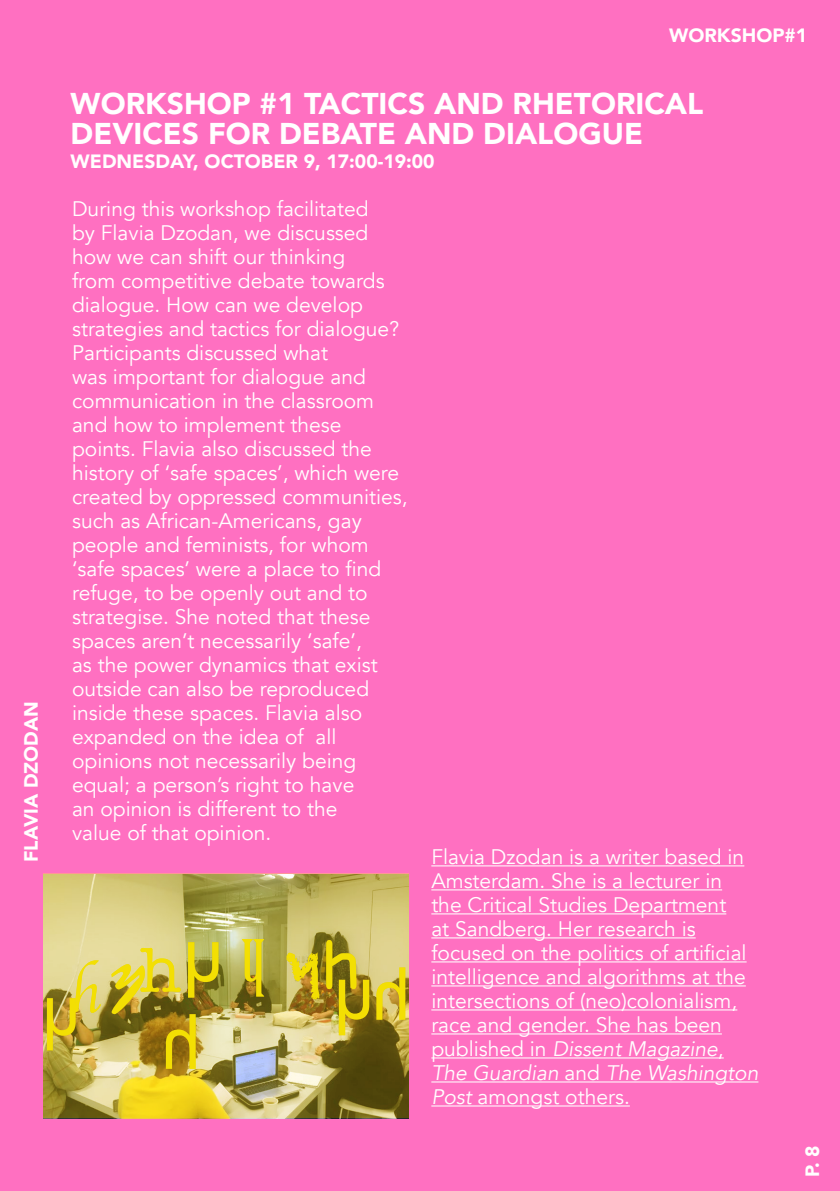
<style>
.page{position:relative;width:840px;height:1191px;background:#fff}
.page>*{position:absolute;margin:0;border:0;box-sizing:border-box;transform-origin:0 0}
.koptekst{font:900 30px "Avenir";color:#fff}
.brood_tekst{font:21px/24px "Avenir";color:#fff}
.quotes{font:21px/24px "Avenir";color:#fff}
.quotes-2{font:italic 21px/24px "Avenir";color:#fff}
.Subkop{font:900 19.2px "Avenir";color:#fff}
.hoofdstuk_klein{font:900 19.2px "Avenir";color:#fff}
.s1{font-style:italic}
.s2{font-style:normal}
</style>
<div class="page">
<div style="left:0;top:0;width:839px;height:1191px;background:#ff70c1"></div>
<img style="left:44px;top:873px;width:364px;height:245px">
<hr style="left:431px;top:865px;width:313px;height:1px;background:#fff">
<hr style="left:431px;top:889px;width:290px;height:1px;background:#fff">
<hr style="left:431px;top:913px;width:295px;height:1px;background:#fff">
<hr style="left:431px;top:937px;width:264px;height:1px;background:#fff">
<hr style="left:431px;top:961px;width:315px;height:1px;background:#fff">
<hr style="left:431px;top:985px;width:314px;height:1px;background:#fff">
<hr style="left:431px;top:1009px;width:306px;height:1px;background:#fff">
<hr style="left:431px;top:1033px;width:290px;height:1px;background:#fff">
<hr style="left:431px;top:1057px;width:292px;height:1px;background:#fff">
<hr style="left:431px;top:1081px;width:327px;height:1px;background:#fff">
<hr style="left:431px;top:1105px;width:198px;height:1px;background:#fff">
<p class="hoofdstuk_klein" style="left:15px;top:862px;width:163px;rotate:-90deg">FLAVIA DZODAN</p>
<p class="hoofdstuk_klein" style="left:668px;top:19px;width:140px">WORKSHOP#1</p>
<p class="koptekst" style="left:71px;top:77px;width:634px">WORKSHOP #1 TACTICS AND RHETORICAL</p>
<p class="koptekst" style="left:71px;top:107px;width:573px">DEVICES FOR DEBATE AND DIALOGUE</p>
<p class="Subkop" style="left:71px;top:145px;width:365px">WEDNESDAY, OCTOBER 9, 17:00-19:00</p>
<p class="brood_tekst" style="left:72px;top:197px;width:337px">During this workshop facilitated<br>by Flavia Dzodan, we discussed how we can shift our thinking<br>from competitive debate towards dialogue. How can we develop strategies and tactics for dialogue?<br>Participants discussed what<br>was important for dialogue and communication in the classroom and how to implement these points. Flavia also discussed the history of ‘safe spaces’, which were created by oppressed communities, such as African-Americans, gay people and feminists, for whom ‘safe spaces’ were a place to find refuge, to be openly out and to strategise. She noted that these spaces aren’t necessarily ‘safe’,<br>as the power dynamics that exist outside can also be reproduced inside these spaces. Flavia also expanded on the idea of all opinions not necessarily being equal; a person’s right to have</p>
<p class="brood_tekst" style="left:72px;top:797px;width:267px">an opinion is different to the</p>
<p class="brood_tekst" style="left:72px;top:821px;width:201px">value of that opinion.</p>
<p class="quotes" style="left:431px;top:845px;width:316px">Flavia Dzodan is a writer based in<br>Amsterdam. She is a lecturer in the Critical Studies Department at Sandberg. Her research is focused on the politics of artificial intelligence and algorithms at the intersections of (neo)colonialism, race and gender. She has been published in <span class="s1">Dissent Magazine</span>,</p>
<p class="quotes-2" style="left:431px;top:1061px;width:328px">The Guardian <span class="s2">and</span> The Washington<br>Post <span class="s2">amongst others.</span></p>
<p class="Subkop" style="left:795px;top:1176px;width:33px;rotate:-90deg">P. 8</p>
</div>
